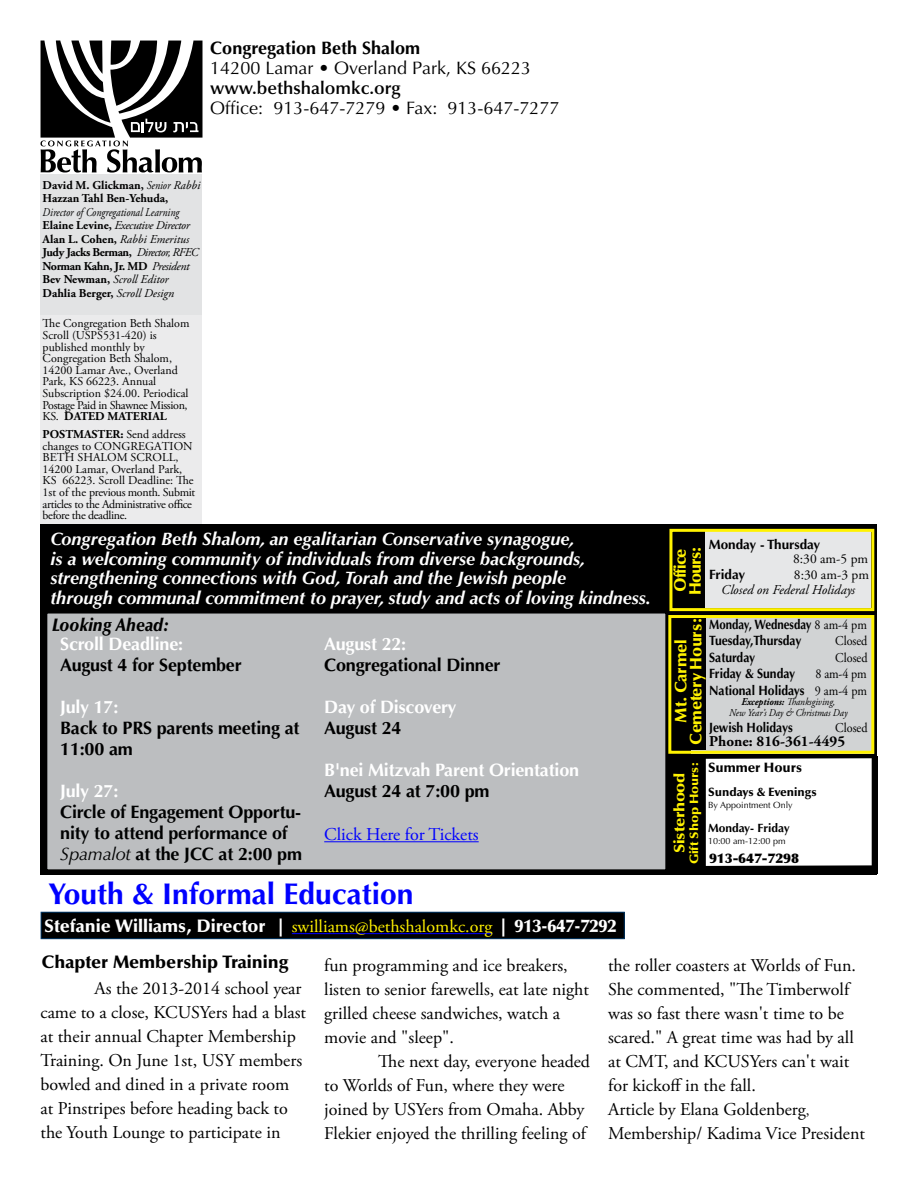
<style>
.page{position:relative;width:918px;height:1188px;background:#fff}
.page>*{position:absolute;margin:0;border:0;box-sizing:border-box;transform-origin:0 0}
.t1{font:700 30px "Optima LT Std";color:#00f}
.t2{font:18px/24px "Adobe Garamond Pro";color:#000}
.t3{font:italic 700 18px/19.5px "Optima LT Std";color:#fff}
.t4{font:700 18px/21px "Optima LT Std";letter-spacing:-.01em;color:#000}
.t5{font:700 18px "Optima LT Std";letter-spacing:-.01em;color:#fff}
.t6{font:700 18px/21px "Optima LT Std";letter-spacing:-.01em;color:#000101}
.t7{font:18px "Optima LT Std";color:#000}
.t8{font:900 18px "Optima LT Std";color:#fff}
.t9{font:900 18px "Optima LT Std";color:#000}
.t10{font:600 18px "Optima LT Std";color:#000}
.t11{font:18px "Adobe Garamond Pro";color:#00f}
.t12{font:italic 900 18px "Optima LT Std";color:#000;scale:.9 1}
.t13{font:900 16.5px/15px "Optima LT Std";letter-spacing:-.02em;color:#fff200;text-align:center}
.t14{font:900 16.5px/15px "Optima LT Std";letter-spacing:-.06em;color:#fff200}
.t15{font:700 15px "Adobe Garamond Pro";letter-spacing:.005em;color:#000}
.t16{font:900 15px "Optima LT Std";letter-spacing:-.02em;color:#fff200;scale:1.11 1}
.t17{font:700 13.5px "Optima LT Std";color:#000;scale:.9 1}
.t18{font:700 13.5px/16.5px "Optima LT Std";color:#000;scale:.85 1}
.t19{font:13.5px "Adobe Garamond Pro";color:#000;scale:.9 1}
.t20{font:italic 13.5px "Adobe Garamond Pro";color:#000}
.t21{font:700 13.5px "Optima LT Std";color:#000}
.t22{font:13.5px "Adobe Garamond Pro";color:#000}
.t23{font:900 13.5px "Optima LT Std";letter-spacing:-.01em;color:#000}
.t24{font:900 13.5px "Optima LT Std";color:#000}
.t25{font:12px/11.7px "Adobe Garamond Pro";color:#000}
.t26{font:italic 12px/13.5px "Adobe Garamond Pro";color:#000;scale:.85 1}
.t27{font:700 12px/13.5px "Adobe Garamond Pro";color:#000}
.t28{font:900 12px "Optima LT Std";color:#000}
.t29{font:900 12px "Optima LT Std";letter-spacing:-.01em;color:#fff200;scale:1.11 1}
.t30{font:700 12px "Optima LT Std";color:#000}
.t31{font:italic 10.5px/10.5px "Adobe Garamond Pro";color:#000;text-align:center;scale:.9 1}
.t32{font:9px "Optima LT Std";color:#000}
.s1{font-weight:400;font-style:italic}
.s2{font-weight:700;font-style:normal}
.s3{font-weight:700}
.s4{font-family:"Adobe Garamond Pro";font-weight:400;color:#fff200}
.s5{font-family:"Adobe Garamond Pro";font-weight:400}
.s6{font-size:15px}
</style>
<div class="page">
<div style="left:40px;top:524px;width:838px;height:350px;background:#000"></div>
<div style="left:691px;top:617px;width:183px;height:137px;background:#d1d3d4"></div>
<svg style="left:40px;top:40px;width:162px;height:133px"></svg>
<div style="left:40px;top:314px;width:162px;height:210px;background:#ebebec"></div>
<div style="left:40px;top:174px;width:162px;height:140px;background:#e2e3e4"></div>
<div style="left:46px;top:612px;width:621px;height:259px;background:#bcbec0"></div>
<div style="left:44px;top:611px;width:624px;height:261px;border:3px solid #000"></div>
<div style="left:705px;top:531px;width:166px;height:77px;background:#e6e7e8"></div>
<div style="left:671px;top:615px;width:35px;height:135px;background:#000"></div>
<div style="left:667px;top:756px;width:211px;height:117px;background:#000"></div>
<div style="left:706px;top:758px;width:166px;height:108px;background:#fff"></div>
<div style="left:668px;top:615px;width:206px;height:139px;border:3px solid #fff200"></div>
<div style="left:669px;top:529px;width:205px;height:82px;border:3px solid #fff200"></div>
<div style="left:41px;top:912px;width:583px;height:27px;background:#000"></div>
<div style="left:41px;top:912px;width:584px;height:27px;border:1px solid #003767"></div>
<hr style="left:292px;top:933px;width:200px;height:1px;background:#00f">
<hr style="left:324px;top:841px;width:155px;height:1px;background:#00f">
<p class="t4" style="left:210px;top:37px;width:211px">Congregation Beth Shalom</p>
<p class="t7" style="left:210px;top:57px;width:323px">14200 Lamar • Overland Park, KS 66223</p>
<p class="t10" style="left:210px;top:78px;width:192px">www.bethshalomkc.org</p>
<p class="t7" style="left:210px;top:98px;width:351px">Office: 913-647-7279 • Fax: 913-647-7277</p>
<p class="t27" style="left:43px;top:178px;width:159px">David M. Glickman, <span class="s1">Senior Rabbi<br></span>Hazzan Tahl Ben-Yehuda,</p>
<p class="t26" style="left:43px;top:205px;width:185px">Director of Congregational Learning<br><span class="s2">Elaine Levine,</span> Executive Director<br><span class="s2">Alan L. Cohen,</span> Rabbi Emeritus<br><span class="s2">Judy Jacks Berman,</span> Director, RFEC<br><span class="s2">Norman Kahn, Jr. MD</span> President<br><span class="s2">Bev Newman,</span> Scroll Editor<br><span class="s2">Dahlia Berger,</span> Scroll Design</p>
<p class="t25" style="left:43px;top:318px;width:148px">The Congregation Beth Shalom<br>Scroll (USPS531-420) is published monthly by<br>Congregation Beth Shalom,<br>14200 Lamar Ave., Overland<br>Park, KS 66223. Annual<br>Subscription $24.00. Periodical<br>Postage Paid in Shawnee Mission,<br>KS. <span class="s3">DATED MATERIAL</span></p>
<p class="t25" style="left:43px;top:429px;width:154px"><span class="s3">POSTMASTER:</span> Send address changes to CONGREGATION<br>BETH SHALOM SCROLL,<br>14200 Lamar, Overland Park,<br>KS 66223. Scroll Deadline: The<br>1st of the previous month. Submit articles to the Administrative office before the deadline.</p>
<p class="t3" style="left:50px;top:530px;width:602px">Congregation Beth Shalom, an egalitarian Conservative synagogue,<br>is a welcoming community of individuals from diverse backgrounds, strengthening connections with God, Torah and the Jewish people<br>through communal commitment to prayer, study and acts of loving kindness.</p>
<p class="t12" style="left:52px;top:614px;width:132px">Looking Ahead:</p>
<p class="t5" style="left:60px;top:634px;width:125px">Scroll Deadline:</p>
<p class="t4" style="left:60px;top:655px;width:183px">August 4 for September</p>
<p class="t5" style="left:60px;top:697px;width:60px">July 17:</p>
<p class="t4" style="left:60px;top:718px;width:241px">Back to PRS parents meeting at<br>11:00 am</p>
<p class="t5" style="left:60px;top:781px;width:60px">July 27:</p>
<p class="t6" style="left:60px;top:802px;width:243px">Circle of Engagement Opportu&shy;nity to attend performance of<br><span class="s1">Spamalot</span> at the JCC at 2:00 pm</p>
<p class="t5" style="left:324px;top:634px;width:84px">August 22:</p>
<p class="t4" style="left:324px;top:655px;width:178px">Congregational Dinner</p>
<p class="t5" style="left:324px;top:697px;width:134px">Day of Discovery</p>
<p class="t4" style="left:324px;top:718px;width:79px">August 24</p>
<p class="t5" style="left:324px;top:760px;width:257px">B'nei Mitzvah Parent Orientation</p>
<p class="t4" style="left:324px;top:781px;width:167px">August 24 at 7:00 pm</p>
<p class="t11" style="left:324px;top:823px;width:156px">Click Here for Tickets</p>
<h1 class="t1" style="left:48px;top:876px;width:367px">Youth &amp; Informal Education</h1>
<p class="t8" style="left:44px;top:915px;width:574px">Stefanie Williams, Director | <span class="s4">swilliams@bethshalomkc.org</span> | 913-647-7292</p>
<p class="t14" style="left:673px;top:595px;width:51px;rotate:-90deg">Office<br>Hours:</p>
<p class="t21" style="left:709px;top:537px;width:113px">Monday - Thursday</p>
<p class="t22" style="left:793px;top:551px;width:76px">8:30 am-5 pm</p>
<p class="t21" style="left:709px;top:567px;width:38px">Friday</p>
<p class="t22" style="left:794px;top:567px;width:76px">8:30 am-3 pm</p>
<p class="t20" style="left:721px;top:582px;width:135px">Closed on Federal Holidays</p>
<p class="t13" style="left:674px;top:745px;width:129px;rotate:-90deg">Mt. Carmel<br>Cemetery Hours:</p>
<p class="t18" style="left:709px;top:616px;width:187px">Monday, Wednesday <span class="s5">8 am-4 pm<br></span>Tuesday,Thursday</p>
<p class="t19" style="left:835px;top:633px;width:37px">Closed</p>
<p class="t17" style="left:709px;top:649px;width:53px">Saturday</p>
<p class="t19" style="left:835px;top:649px;width:37px">Closed</p>
<p class="t17" style="left:709px;top:666px;width:97px">Friday &amp; Sunday</p>
<p class="t19" style="left:816px;top:666px;width:59px">8 am-4 pm</p>
<p class="t17" style="left:709px;top:682px;width:177px">National Holidays <span class="s5">9 am-4 pm</span></p>
<p class="t31" style="left:729px;top:697px;width:133px"><span class="s3">Exceptions:</span> Thanksgiving,<br>New Year’s Day &amp; Christmas Day</p>
<p class="t17" style="left:709px;top:720px;width:94px">Jewish Holidays</p>
<p class="t19" style="left:835px;top:720px;width:37px">Closed</p>
<p class="t15" style="left:709px;top:732px;width:138px">Phone: 816-361-4495</p>
<p class="t16" style="left:671px;top:853px;width:74px;rotate:-90deg">Sisterhood</p>
<p class="t29" style="left:687px;top:864px;width:95px;rotate:-90deg">Gift Shop Hours:</p>
<p class="t24" style="left:708px;top:759px;width:96px">Summer Hours</p>
<p class="t28" style="left:708px;top:785px;width:110px">Sundays &amp; Evenings</p>
<p class="t32" style="left:708px;top:800px;width:86px">By Appointment Only</p>
<p class="t30" style="left:708px;top:821px;width:83px">Monday- Friday</p>
<p class="t32" style="left:708px;top:836px;width:79px">10:00 am-12:00 pm</p>
<p class="t23" style="left:709px;top:850px;width:92px">913-647-7298</p>
<p class="t9" style="left:41px;top:951px;width:249px">Chapter Membership Training</p>
<p class="t2" style="left:40px;top:977px;width:267px;text-indent:54px">As the 2013-2014 school year came to a close, KCUSYers had a blast at their annual Chapter Membership Training. On June 1st, USY members bowled and dined in a private room at Pinstripes before heading back to the Youth Lounge to participate in</p>
<p class="t2" style="left:324px;top:954px;width:266px">fun programming and ice breakers, listen to senior farewells, eat late night grilled cheese sandwiches, watch a movie and "sleep".</p>
<p class="t2" style="left:324px;top:1050px;width:267px;text-indent:54px">The next day, everyone headed to Worlds of Fun, where they were joined by USYers from Omaha. Abby Flekier enjoyed the thrilling feeling of</p>
<p class="t2" style="left:608px;top:954px;width:258px">the roller coasters at Worlds of Fun.<br>She commented, "The Timberwolf was so fast there wasn't time to be scared." A great time was had by all at CMT, and KCUSYers can't wait for kickoff in the fall.<br>Article by Elana Goldenberg<span class="s6">,<br></span>Membership/ Kadima Vice President</p>
</div>
